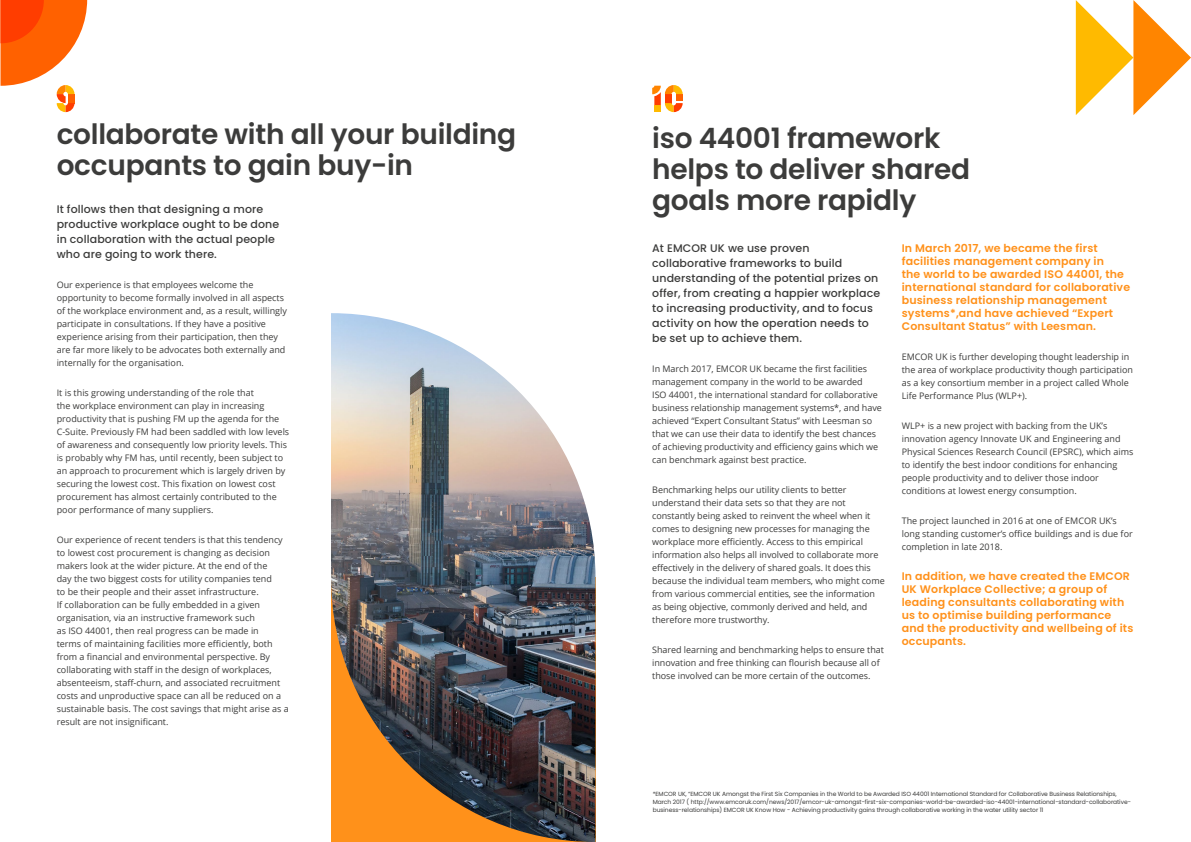
<style>
.page{position:relative;width:1191px;height:842px;background:#fff}
.page>*{position:absolute;margin:0;border:0;box-sizing:border-box;transform-origin:0 0}
.t1{font:600 28px/30.8px "Poppins";letter-spacing:-.01em;color:#3c3c3b}
.t2{font:600 11px/13px "Poppins";letter-spacing:.015em;color:#ff911a}
.t3{font:500 11px/15px "Poppins";letter-spacing:.01em;color:#3c3c3b}
.t4{font:9px/13px "Open Sans";color:#3c3c3b}
.t5{font:6px/8px "Poppins";letter-spacing:-.01em;color:#3c3c3b}
</style>
<div class="page">
<svg style="left:1075px;top:0;width:116px;height:115px"></svg>
<svg style="left:1px;top:0;width:86px;height:112px"></svg>
<svg style="left:652px;top:85px;width:30px;height:27px"></svg>
<img style="left:331px;top:313px;width:264px;height:529px">
<h1 class="t1" style="left:57px;top:119px;width:461px">collaborate with all your building occupants to gain buy-in</h1>
<p class="t3" style="left:57px;top:202px;width:224px">It follows then that designing a more productive workplace ought to be done in collaboration with the actual people who are going to work there.</p>
<p class="t4" style="left:57px;top:278px;width:232px">Our experience is that employees welcome the opportunity to become formally involved in all aspects of the workplace environment and, as a result, willingly participate in consultations. If they have a positive experience arising from their participation, then they are far more likely to be advocates both externally and internally for the organisation.</p>
<p class="t4" style="left:57px;top:386px;width:234px">It is this growing understanding of the role that<br>the workplace environment can play in increasing productivity that is pushing FM up the agenda for the C-Suite. Previously FM had been saddled with low levels of awareness and consequently low priority levels. This is probably why FM has, until recently, been subject to an approach to procurement which is largely driven by securing the lowest cost. This fixation on lowest cost procurement has almost certainly contributed to the poor performance of many suppliers.</p>
<p class="t4" style="left:57px;top:533px;width:234px">Our experience of recent tenders is that this tendency to lowest cost procurement is changing as decision makers look at the wider picture. At the end of the<br>day the two biggest costs for utility companies tend<br>to be their people and their asset infrastructure.<br>If collaboration can be fully embedded in a given organisation, via an instructive framework such<br>as ISO 44001, then real progress can be made in<br>terms of maintaining facilities more efficiently, both from a financial and environmental perspective. By collaborating with staff in the design of workplaces, absenteeism, staff-churn, and associated recruitment costs and unproductive space can all be reduced on a sustainable basis. The cost savings that might arise as a result are not insignificant.</p>
<h1 class="t1" style="left:652px;top:123px;width:319px">iso 44001 framework helps to deliver shared goals more rapidly</h1>
<p class="t3" style="left:652px;top:241px;width:229px">At EMCOR UK we use proven collaborative frameworks to build understanding of the potential prizes on offer, from creating a happier workplace to increasing productivity, and to focus activity on how the operation needs to be set up to achieve them.</p>
<p class="t4" style="left:652px;top:362px;width:231px">In March 2017, EMCOR UK became the first facilities management company in the world to be awarded<br>ISO 44001, the international standard for collaborative business relationship management systems*, and have achieved “Expert Consultant Status” with Leesman so that we can use their data to identify the best chances of achieving productivity and efficiency gains which we can benchmark against best practice.</p>
<p class="t4" style="left:652px;top:483px;width:234px">Benchmarking helps our utility clients to better understand their data sets so that they are not constantly being asked to reinvent the wheel when it comes to designing new processes for managing the workplace more efficiently. Access to this empirical information also helps all involved to collaborate more effectively in the delivery of shared goals. It does this because the individual team members, who might come from various commercial entities, see the information as being objective, commonly derived and held, and therefore more trustworthy.</p>
<p class="t4" style="left:652px;top:643px;width:233px">Shared learning and benchmarking helps to ensure that innovation and free thinking can flourish because all of those involved can be more certain of the outcomes.</p>
<p class="t2" style="left:901px;top:242px;width:230px">In March 2017, we became the first facilities management company in<br>the world to be awarded ISO 44001, the international standard for collaborative business relationship management systems*,and have achieved “Expert Consultant Status” with Leesman.</p>
<p class="t4" style="left:901px;top:350px;width:233px">EMCOR UK is further developing thought leadership in the area of workplace productivity though participation as a key consortium member in a project called Whole Life Performance Plus (WLP+).</p>
<p class="t4" style="left:901px;top:419px;width:233px">WLP+ is a new project with backing from the UK’s innovation agency Innovate UK and Engineering and Physical Sciences Research Council (EPSRC), which aims to identify the best indoor conditions for enhancing people productivity and to deliver those indoor conditions at lowest energy consumption.</p>
<p class="t4" style="left:901px;top:514px;width:232px">The project launched in 2016 at one of EMCOR UK’s long standing customer’s office buildings and is due for completion in late 2018.</p>
<p class="t2" style="left:901px;top:570px;width:233px">In addition, we have created the EMCOR UK Workplace Collective; a group of leading consultants collaborating with us to optimise building performance and the productivity and wellbeing of its occupants.</p>
<p class="t5" style="left:652px;top:790px;width:480px">*EMCOR UK, “EMCOR UK Amongst the First Six Companies in the World to be Awarded ISO 44001 International Standard for Collaborative Business Relationships,<br>March 2017 ( http://www.emcoruk.com/news/2017/emcor-uk-amongst-first-six-companies-world-be-awarded-iso-44001-international-standard-collaborative&shy;business-relationships) EMCOR UK Know How - Achieving productivity gains through collaborative working in the water utility sector 11</p>
</div>
